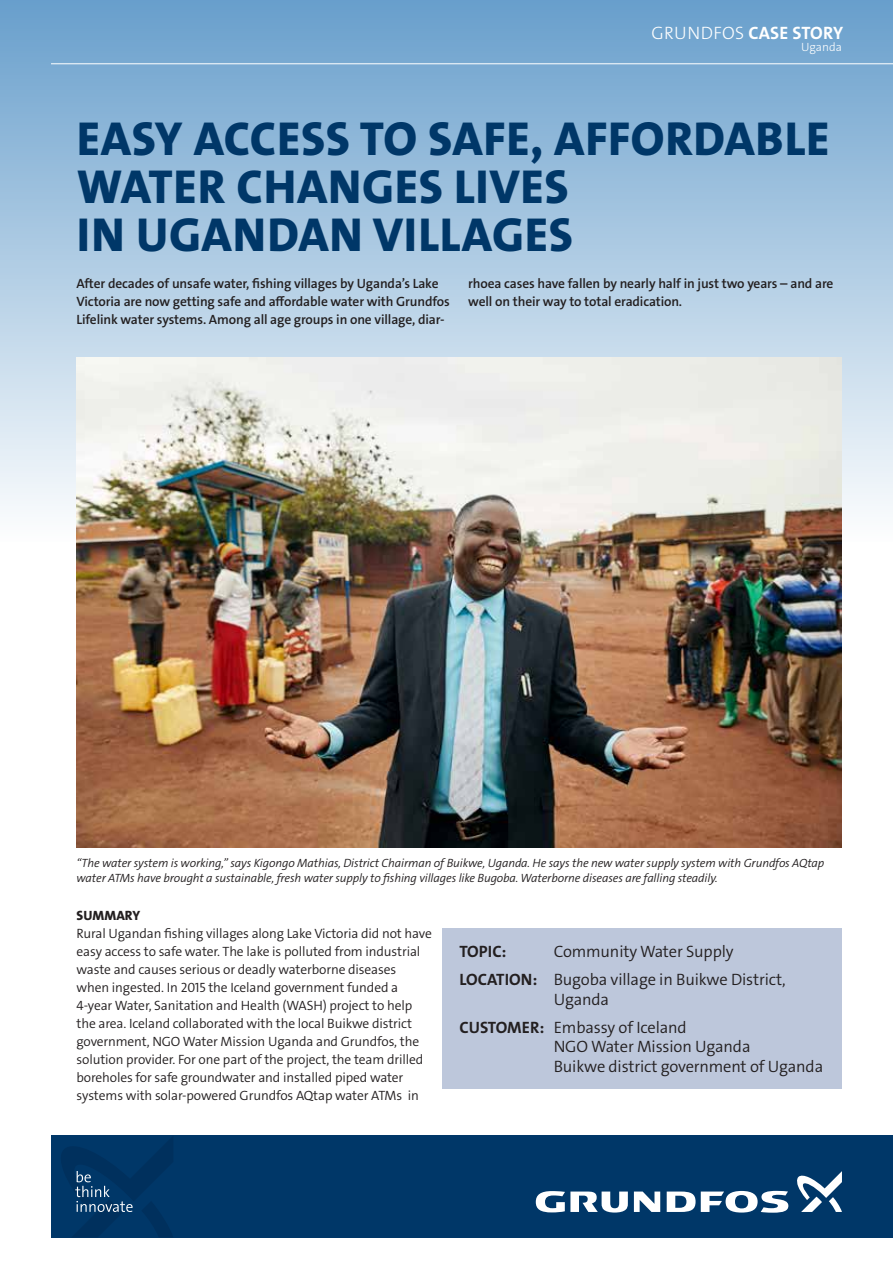
<style>
.page{position:relative;width:893px;height:1263px;background:#fff}
.page>*{position:absolute;margin:0;border:0;box-sizing:border-box;transform-origin:0 0}
.t1{font:48px/48px "Grundfos The Sans V2 OT 8 XB";letter-spacing:.015em;color:#003768}
.t2{font:18px "Grundfos The Sans V2 OT 7 B";letter-spacing:.005em;color:#fff}
.t3{font:16.5px/28px "Grundfos The Sans V2 OT 4 SL";letter-spacing:-.01em;color:#231f20}
.t4{font:16.5px "Grundfos The Sans V2 OT 7 B";letter-spacing:.005em;color:#231f20}
.t5{font:13.5px/18px "Grundfos The Sans V2 OT 4 SL";letter-spacing:-.01em;color:#231f20}
.t6{font:13.5px/18px "Grundfos The Sans V2 OT 6 SB";letter-spacing:-.01em;color:#231f20}
.t7{font:13.5px "Grundfos The Sans V2 OT 8 XB";letter-spacing:.005em;color:#231f20}
.t8{font:12px/15px "Grundfos The Sans V2 OT 4 SL Italic";letter-spacing:-.01em;color:#231f20}
.t9{font:12px "Grundfos The Sans V2 OT 3 L";color:#fff}
.s1{font-family:"Grundfos The Sans V2 OT 3 L"}
.s2{font-family:"Grundfos The Sans V2 OT 7 B"}
</style>
<div class="page">
<div style="left:0;top:0;width:893px;height:542px;background:linear-gradient(to bottom,#689fcc,#fdfdfd)"></div>
<hr style="left:51px;top:63px;width:842px;height:1px;background:#fff">
<img style="left:77px;top:358px;width:765px;height:490px">
<div style="left:442px;top:928px;width:400px;height:160px;background:#bdc7db"></div>
<div style="left:51px;top:1135px;width:842px;height:102px;background:#003768"></div>
<svg style="left:634px;top:1191px;width:26px;height:21px"></svg>
<svg style="left:536px;top:1191px;width:92px;height:21px"></svg>
<svg style="left:667px;top:1191px;width:121px;height:22px"></svg>
<svg style="left:797px;top:1171px;width:45px;height:41px"></svg>
<svg style="left:61px;top:1137px;width:112px;height:100px"></svg>
<h2 class="t2" style="left:652px;top:21px;width:193px"><span class="s1">GRUNDFOS</span> CASE STORY</h2>
<p class="t9" style="left:801px;top:39px;width:42px">Uganda</p>
<h1 class="t1" style="left:77px;top:115px;width:754px">EASY ACCESS TO SAFE, AFFORDABLE<br>WATER CHANGES LIVES<br>IN UGANDAN VILLAGES</h1>
<p class="t6" style="left:77px;top:275px;width:375px">After decades of unsafe water, fishing villages by Uganda’s Lake<br>Victoria are now getting safe and affordable water with Grundfos<br>Lifelink water systems. Among all age groups in one village, diar-</p>
<p class="t6" style="left:468px;top:275px;width:367px">rhoea cases have fallen by nearly half in just two years – and are well on their way to total eradication.</p>
<p class="t8" style="left:77px;top:856px;width:749px">“The water system is working,” says Kigongo Mathias, District Chairman of Buikwe, Uganda. He says the new water supply system with Grundfos AQtap water ATMs have brought a sustainable, fresh water supply to fishing villages like Bugoba. Waterborne diseases are falling steadily.</p>
<p class="t7" style="left:77px;top:906px;width:65px">SUMMARY</p>
<p class="t5" style="left:77px;top:924px;width:357px">Rural Ugandan fishing villages along Lake Victoria did not have easy access to safe water. The lake is polluted from industrial waste and causes serious or deadly waterborne diseases when ingested. In 2015 the Iceland government funded a 4-year Water, Sanitation and Health (WASH) project to help the area. Iceland collaborated with the local Buikwe district government, NGO Water Mission Uganda and Grundfos, the solution provider. For one part of the project, the team drilled boreholes for safe groundwater and installed piped water systems with solar-powered Grundfos AQtap water ATMs in</p>
<p class="t3" style="left:459px;top:937px;width:328px;text-indent:94px">Community Water Supply<br><span class="s2">LOCATION:</span> Bugoba village in Buikwe District,</p>
<p class="t3" style="left:459px;top:985px;width:229px;text-indent:94px">Uganda<br><span class="s2">CUSTOMER:</span> Embassy of Iceland</p>
<p class="t3" style="left:554px;top:1037px;width:271px;line-height:19.5px">NGO Water Mission Uganda<br>Buikwe district government of Uganda</p>
<p class="t4" style="left:459px;top:941px;width:49px">TOPIC:</p>
</div>
